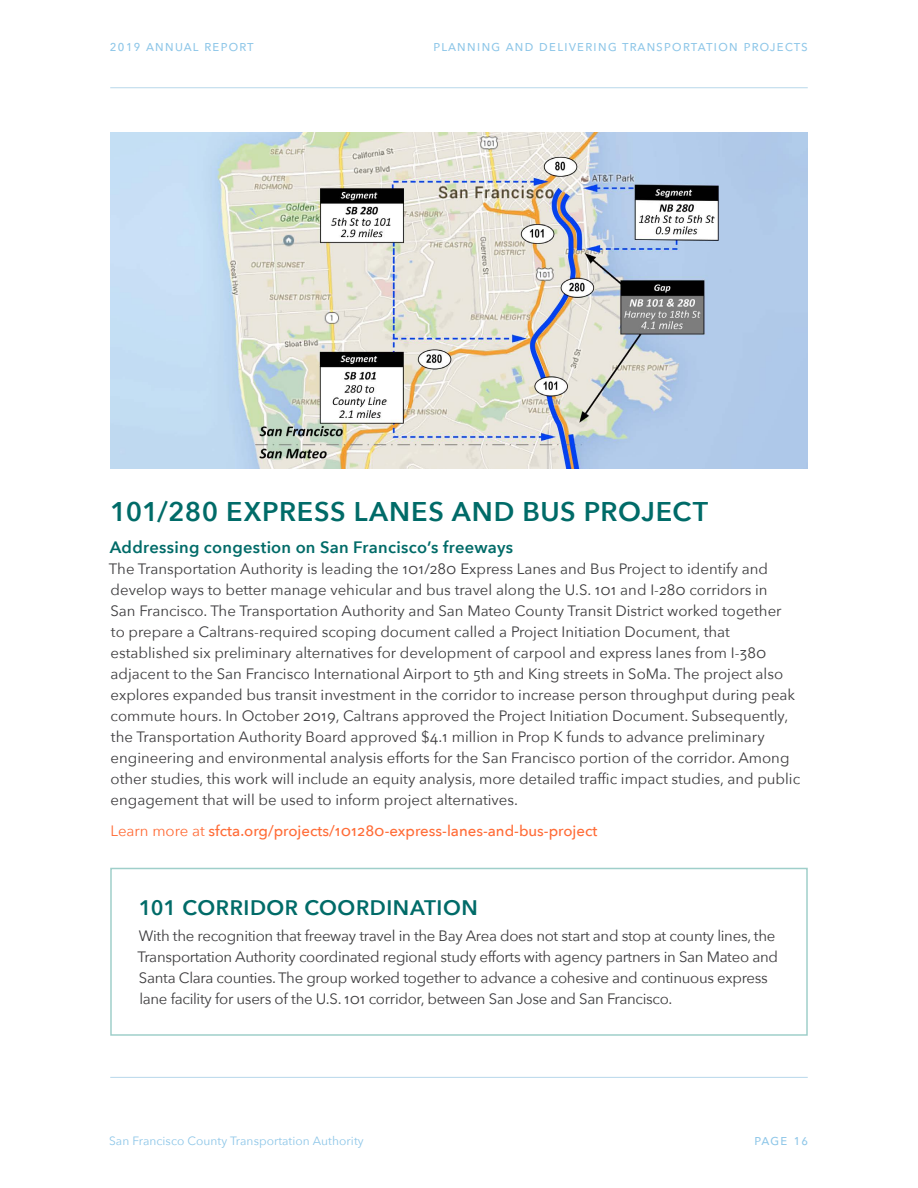
<style>
.page{position:relative;width:918px;height:1188px;background:#fff}
.page>*{position:absolute;margin:0;border:0;box-sizing:border-box;transform-origin:0 0}
.t1{font:600 27px "Avenir Next";letter-spacing:.025em;color:#006b68}
.Header_small{font:600 21px "Avenir Next";letter-spacing:.025em;color:#006b68}
.Subhead{font:600 16.5px "Avenir Next";letter-spacing:.015em;color:#006b68}
.t2{font:15px/21px "Avenir Next";color:#3d3c3e}
.t3{font:15px/21px "Avenir Next";letter-spacing:-.02em;color:#3d3c3e}
.t4{font:500 15px "Avenir Next";color:#ff6c37}
.t5{font:15px "Avenir Next";letter-spacing:.05em;color:#8dc6e8}
.t6{font:12px "Avenir Next";letter-spacing:.005em;color:#8dc6e8}
.s1{font-weight:400}
</style>
<div class="page">
<hr style="left:110px;top:1077px;width:698px;height:1px;background:#b8d8eb">
<hr style="left:110px;top:87px;width:698px;height:1px;background:#b8d8eb">
<img style="left:110px;top:133px;width:698px;height:336px">
<div style="left:110px;top:868px;width:698px;height:168px;border:2px solid #9fcfca"></div>
<p class="t5" style="left:110px;top:33px;width:146px">2019 Annual Report</p>
<p class="t5" style="left:433px;top:33px;width:376px">Plann ing an d Delivering Transportation Projects</p>
<h2 class="t1" style="left:110px;top:489px;width:600px">101/280 EXPRESS LANES AND BUS PROJECT</h2>
<h3 class="Subhead" style="left:110px;top:533px;width:405px">Addressing congestion on San Francisco’s freeways</h3>
<p class="t2" style="left:109px;top:557px;width:693px">The Transportation Authority is leading the 101/280 Express Lanes and Bus Project to identify and develop ways to better manage vehicular and bus travel along the U.S. 101 and I-280 corridors in<br>San Francisco. The Transportation Authority and San Mateo County Transit District worked together<br>to prepare a Caltrans-required scoping document called a Project Initiation Document, that established six preliminary alternatives for development of carpool and express lanes from I-380 adjacent to the San Francisco International Airport to 5th and King streets in SoMa. The project also explores expanded bus transit investment in the corridor to increase person throughput during peak commute hours. In October 2019, Caltrans approved the Project Initiation Document. Subsequently, the Transportation Authority Board approved $4.1 million in Prop K funds to advance preliminary engineering and environmental analysis efforts for the San Francisco portion of the corridor. Among other studies, this work will include an equity analysis, more detailed traffic impact studies, and public engagement that will be used to inform project alternatives.</p>
<p class="t4" style="left:111px;top:818px;width:488px"><span class="s1">Learn more at</span> sfcta.org/projects/101280-express-lanes-and-bus-project</p>
<h2 class="Header_small" style="left:139px;top:890px;width:341px">101 CORRIDOR COORDINATION</h2>
<p class="t3" style="left:137px;top:925px;width:642px">With the recognition that freeway travel in the Bay Area does not start and stop at county lines, the Transportation Authority coordinated regional study efforts with agency partners in San Mateo and Santa Clara counties. The group worked together to advance a cohesive and continuous express lane facility for users of the U.S. 101 corridor, between San Jose and San Francisco.</p>
<p class="t6" style="left:109px;top:1131px;width:256px">San Francisco County Transportation Authority</p>
<p class="t5" style="left:754px;top:1127px;width:56px">page 16</p>
</div>
